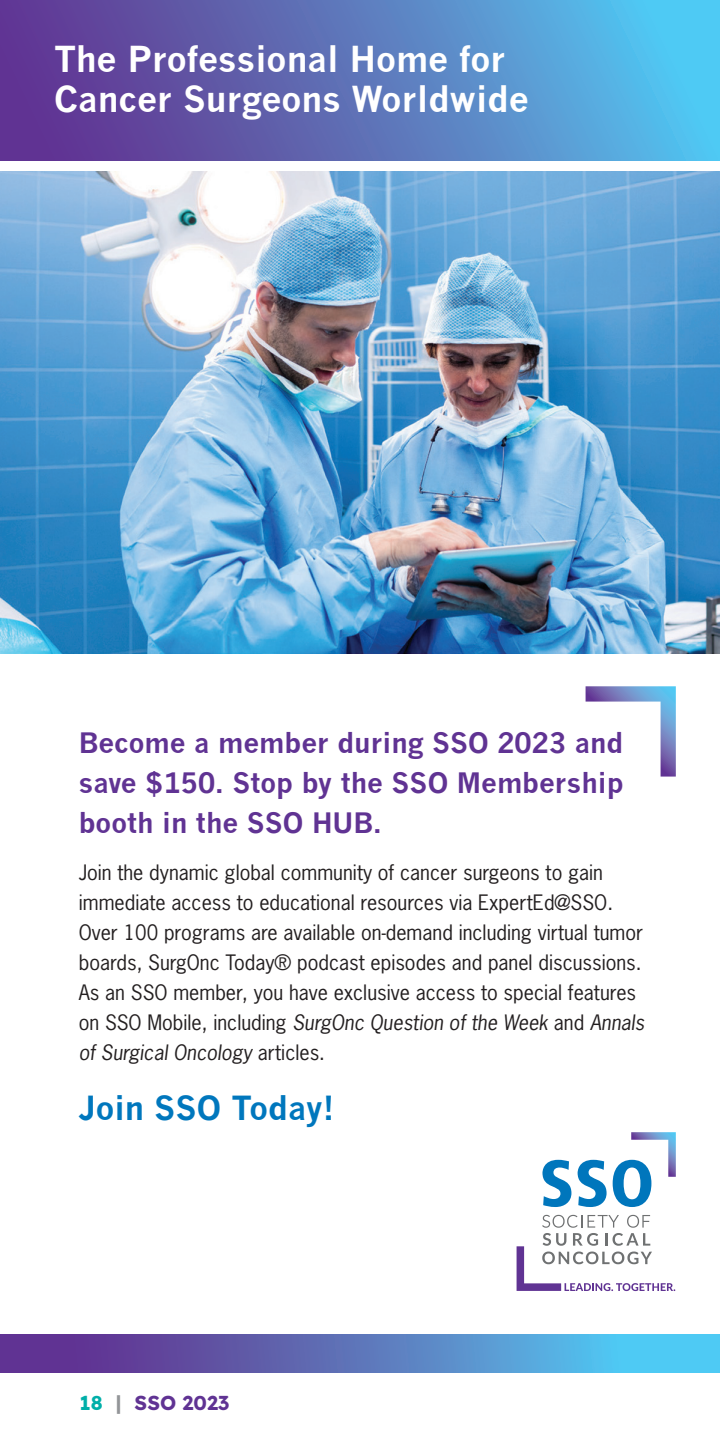
<style>
.page{position:relative;width:720px;height:1440px;background:#fff}
.page>*{position:absolute;margin:0;border:0;box-sizing:border-box;transform-origin:0 0}
.t1{font:700 35px/40px "News Gothic";color:#fff}
.t2{font:700 32.5px "News Gothic";color:#0077bd}
.t3{font:700 27.5px/40px "News Gothic";color:#603393;text-align:justify}
.t4{font:20px/30px "News Gothic Std";color:#231f20}
.t5{font:20px "Readex Pro";color:#603393}
.s1{font-style:italic}
.s2{color:#00afa9}
.s3{color:#939598}
</style>
<div class="page">
<img style="left:0;top:171px;width:720px;height:482px">
<div style="left:0;top:0;width:720px;height:160px;background:linear-gradient(to right,#642989,#54c9f2)"></div>
<div style="left:0;top:1335px;width:720px;height:37px;background:linear-gradient(to right,#652083,#51d6fa)"></div>
<svg style="left:542px;top:1160px;width:29px;height:47px"></svg>
<svg style="left:578px;top:1160px;width:29px;height:47px"></svg>
<svg style="left:613px;top:1132px;width:63px;height:75px"></svg>
<svg style="left:517px;top:1215px;width:158px;height:76px"></svg>
<svg style="left:585px;top:686px;width:91px;height:91px"></svg>
<h1 class="t1" style="left:54px;top:38px;width:476px">The Professional Home for<br>Cancer Surgeons Worldwide</h1>
<h3 class="t3" style="left:79px;top:722px;width:546px">Become a member during SSO 2023 and save $150. Stop by the SSO Membership booth in the SSO HUB.</h3>
<p class="t4" style="left:79px;top:857px;width:567px">Join the dynamic global community of cancer surgeons to gain immediate access to educational resources via ExpertEd@SSO.<br>Over 100 programs are available on-demand including virtual tumor boards, SurgOnc Today® podcast episodes and panel discussions.<br>As an SSO member, you have exclusive access to special features on SSO Mobile, including <span class="s1">SurgOnc Question of the Week</span> and <span class="s1">Annals of Surgical Oncology</span> articles.</p>
<h2 class="t2" style="left:79px;top:1088px;width:257px">Join SSO Today!</h2>
<p class="t5" style="left:80px;top:1391px;width:152px"><span class="s2">18</span> <span class="s3">|</span> SSO 2023</p>
</div>
